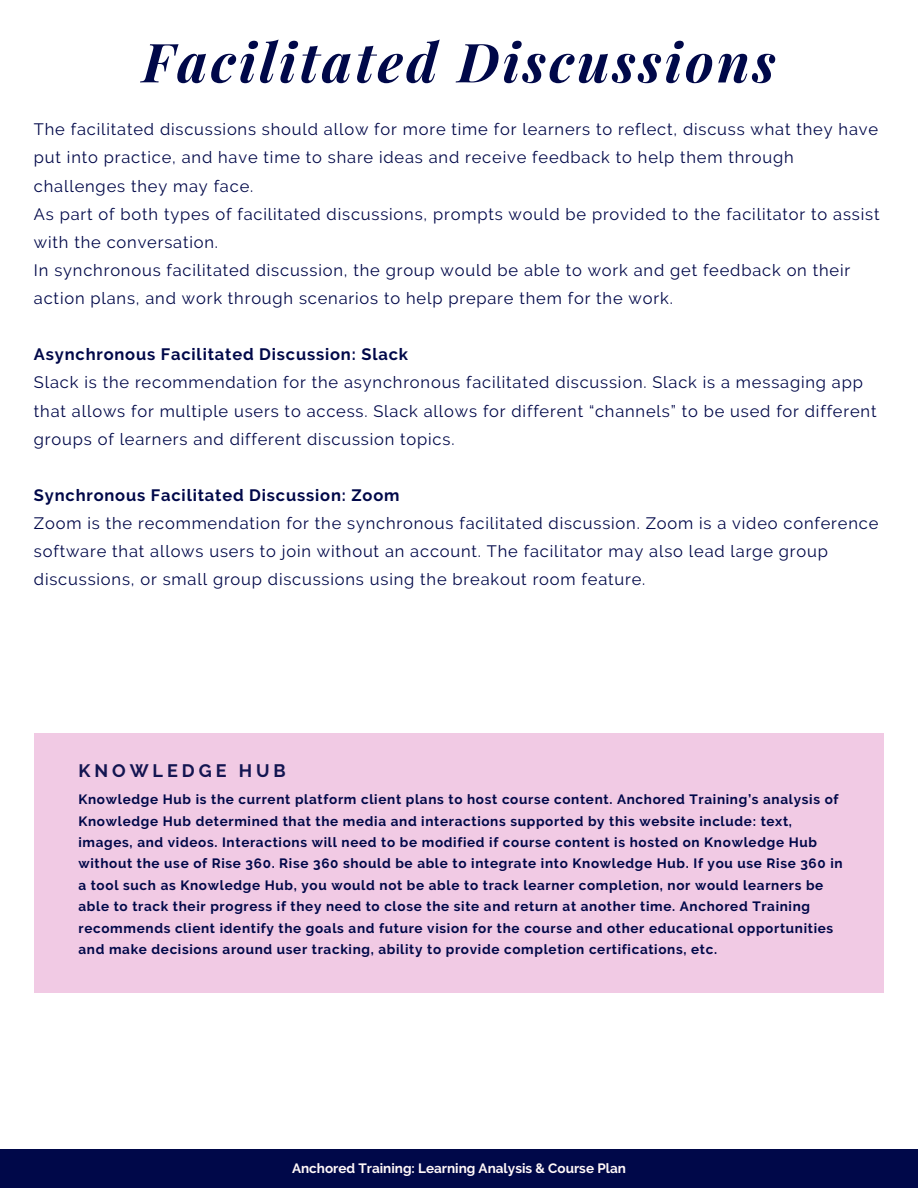
<style>
.page{position:relative;width:918px;height:1188px;background:#fff}
.page>*{position:absolute;margin:0;border:0;box-sizing:border-box;transform-origin:0 0}
.t1{font:italic 700 54px "Playfair Display";letter-spacing:.06em;color:#000849}
.t2{font:700 18px "Raleway";letter-spacing:.22em;color:#131551}
.t3{font:16.5px/28.2px "Raleway";letter-spacing:.05em;color:#000849}
.t4{font:700 16.5px "Raleway";letter-spacing:.05em;color:#000849}
.t5{font:700 13.5px/21.3px "Raleway";letter-spacing:.05em;color:#000849}
.t6{font:700 13.5px "Raleway";color:#fff8f8}
</style>
<div class="page">
<div style="left:0;top:1149px;width:918px;height:39px;background:#000849"></div>
<div style="left:34px;top:733px;width:850px;height:260px;background:#f1cae4"></div>
<h1 class="t1" style="left:142px;top:24px;width:635px">Facilitated Discussions</h1>
<p class="t3" style="left:34px;top:115px;width:847px">The facilitated discussions should allow for more time for learners to reflect, discuss what they have put into practice, and have time to share ideas and receive feedback to help them through challenges they may face.<br>As part of both types of facilitated discussions, prompts would be provided to the facilitator to assist with the conversation.<br>In synchronous facilitated discussion, the group would be able to work and get feedback on their action plans, and work through scenarios to help prepare them for the work.</p>
<p class="t4" style="left:34px;top:345px;width:376px">Asynchronous Facilitated Discussion: Slack</p>
<p class="t3" style="left:34px;top:369px;width:844px">Slack is the recommendation for the asynchronous facilitated discussion. Slack is a messaging app that allows for multiple users to access. Slack allows for different “channels” to be used for different groups of learners and different discussion topics.</p>
<p class="t4" style="left:34px;top:485px;width:367px">Synchronous Facilitated Discussion: Zoom</p>
<p class="t3" style="left:34px;top:509px;width:846px">Zoom is the recommendation for the synchronous facilitated discussion. Zoom is a video conference software that allows users to join without an account. The facilitator may also lead large group discussions, or small group discussions using the breakout room feature.</p>
<p class="t2" style="left:78px;top:760px;width:209px">KNOWLEDGE HUB</p>
<p class="t5" style="left:78px;top:789px;width:766px">Knowledge Hub is the current platform client plans to host course content. Anchored Training’s analysis of Knowledge Hub determined that the media and interactions supported by this website include: text, images, and videos. Interactions will need to be modified if course content is hosted on Knowledge Hub without the use of Rise 360. Rise 360 should be able to integrate into Knowledge Hub. If you use Rise 360 in a tool such as Knowledge Hub, you would not be able to track learner completion, nor would learners be able to track their progress if they need to close the site and return at another time. Anchored Training recommends client identify the goals and future vision for the course and other educational opportunities and make decisions around user tracking, ability to provide completion certifications, etc.</p>
<p class="t6" style="left:292px;top:1160px;width:335px">Anchored Training: Learning Analysis &amp; Course Plan</p>
</div>
